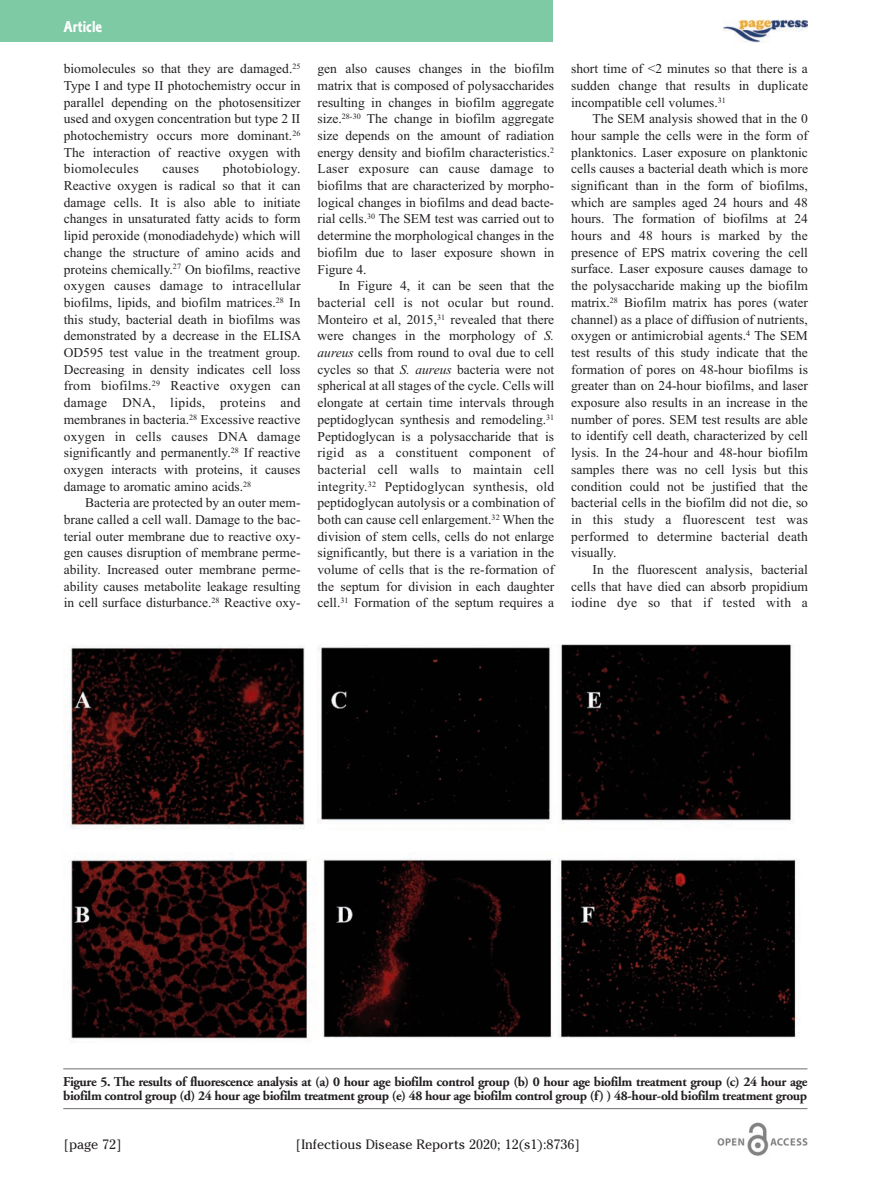
<style>
.page{position:relative;width:893px;height:1191px;background:#fff}
.page>*{position:absolute;margin:0;border:0;box-sizing:border-box;transform-origin:0 0}
.t1{font:16.5px "Corinthian Bold Condensed Plain";color:#fff}
.t2{font:13.5px/16.6px "Times New Roman";color:#231f20;text-align:justify}
.t3{font:700 13.5px/13.5px "Adobe Garamond";letter-spacing:-.025em;color:#231f20}
.t4{font:13.5px "Cheltenham";color:#231f20}
.s1{font-style:italic}
</style>
<div class="page">
<div style="left:0;top:0;width:553px;height:42px;background:#7dcaa4"></div>
<img style="left:717px;top:1123px;width:91px;height:33px">
<img style="left:723px;top:19px;width:84px;height:24px">
<hr style="left:63px;top:1068px;width:744px;height:1px;background:#6c6d70">
<hr style="left:63px;top:1108px;width:744px;height:1px;background:#6c6d70">
<img style="left:63px;top:644px;width:737px;height:398px">
<p class="t1" style="left:63px;top:21px;width:40px">Article</p>
<p class="t2" style="left:64px;top:60px;width:238px">biomolecules so that they are damaged.<sup>25<br></sup>Type I and type II photochemistry occur in parallel depending on the photosensitizer used and oxygen concentration but type 2 II photochemistry occurs more dominant.<sup>26<br></sup>The interaction of reactive oxygen with biomolecules</p>
<p class="t2" style="left:64px;top:160px;width:239px;text-indent:159px">photobiology.<br>Reactive oxygen is radical so that it can damage cells. It is also able to initiate changes in unsaturated fatty acids to form lipid peroxide (monodiadehyde) which will change the structure of amino acids and proteins chemically.<sup>27</sup> On biofilms, reactive oxygen causes damage to intracellular biofilms, lipids, and biofilm matrices.<sup>28</sup> In this study, bacterial death in biofilms was demonstrated by a decrease in the ELISA OD595 test value in the treatment group.<br>Decreasing in density indicates cell loss from biofilms.<sup>29</sup> Reactive oxygen can damage DNA, lipids, proteins and membranes in bacteria.<sup>28</sup> Excessive reactive oxygen in cells causes DNA damage significantly and permanently.<sup>28</sup> If reactive oxygen interacts with proteins, it causes damage to aromatic amino acids.<sup>28</sup></p>
<p class="t2" style="left:64px;top:494px;width:238px;text-indent:21px">Bacteria are protected by an outer mem&shy;brane called a cell wall. Damage to the bac&shy;terial outer membrane due to reactive oxy&shy;gen causes disruption of membrane perme&shy;ability. Increased outer membrane perme&shy;ability causes metabolite leakage resulting in cell surface disturbance.<sup>28</sup> Reactive oxy-</p>
<p class="t2" style="left:162px;top:160px;width:38px">causes</p>
<p class="t2" style="left:317px;top:60px;width:238px">gen also causes changes in the biofilm matrix that is composed of polysaccharides resulting in changes in biofilm aggregate size.<sup>28-30</sup> The change in biofilm aggregate size depends on the amount of radiation energy density and biofilm characteristics.<sup>2<br></sup>Laser exposure can cause damage to biofilms that are characterized by morpho&shy;logical changes in biofilms and dead bacte&shy;rial cells.<sup>30</sup> The SEM test was carried out to determine the morphological changes in the biofilm due to laser exposure shown in Figure 4.</p>
<p class="t2" style="left:317px;top:277px;width:238px;text-indent:21px">In Figure 4, it can be seen that the bacterial cell is not ocular but round.<br>Monteiro et al, 2015,<sup>31</sup> revealed that there were changes in the morphology of <span class="s1">S. aureus</span> cells from round to oval due to cell cycles so that <span class="s1">S. aureus</span> bacteria were not spherical at all stages of the cycle. Cells will elongate at certain time intervals through peptidoglycan synthesis and remodeling.<sup>31<br></sup>Peptidoglycan is a polysaccharide that is rigid as a constituent component of bacterial cell walls to maintain cell integrity.<sup>32</sup> Peptidoglycan synthesis, old peptidoglycan autolysis or a combination of both can cause cell enlargement.<sup>32</sup> When the division of stem cells, cells do not enlarge significantly, but there is a variation in the volume of cells that is the re-formation of the septum for division in each daughter cell.<sup>31</sup> Formation of the septum requires a</p>
<p class="t2" style="left:571px;top:60px;width:238px">short time of &lt;2 minutes so that there is a sudden change that results in duplicate incompatible cell volumes.<sup>31</sup></p>
<p class="t2" style="left:571px;top:110px;width:238px;text-indent:21px">The SEM analysis showed that in the 0 hour sample the cells were in the form of planktonics. Laser exposure on planktonic cells causes a bacterial death which is more significant than in the form of biofilms, which are samples aged 24 hours and 48 hours. The formation of biofilms at 24 hours and 48 hours is marked by the presence of EPS matrix covering the cell surface. Laser exposure causes damage to the polysaccharide making up the biofilm matrix.<sup>28</sup> Biofilm matrix has pores (water channel) as a place of diffusion of nutrients, oxygen or antimicrobial agents.<sup>4</sup> The SEM test results of this study indicate that the formation of pores on 48-hour biofilms is greater than on 24-hour biofilms, and laser exposure also results in an increase in the number of pores. SEM test results are able to identify cell death, characterized by cell lysis. In the 24-hour and 48-hour biofilm samples there was no cell lysis but this condition could not be justified that the bacterial cells in the biofilm did not die, so in this study a fluorescent test was performed to determine bacterial death visually.</p>
<p class="t2" style="left:571px;top:561px;width:238px;text-indent:21px">In the fluorescent analysis, bacterial cells that have died can absorb propidium iodine dye so that if tested with a</p>
<p class="t3" style="left:63px;top:1076px;width:746px">Figure 5. The results of fluorescence analysis at (a) 0 hour age biofilm control group (b) 0 hour age biofilm treatment group (c) 24 hour age biofilm control group (d) 24 hour age biofilm treatment group (e) 48 hour age biofilm control group (f) ) 48-hour-old biofilm treatment group</p>
<p class="t4" style="left:64px;top:1136px;width:59px">[page 72]</p>
<p class="t4" style="left:296px;top:1136px;width:286px">[Infectious Disease Reports 2020; 12(s1):8736]</p>
</div>
